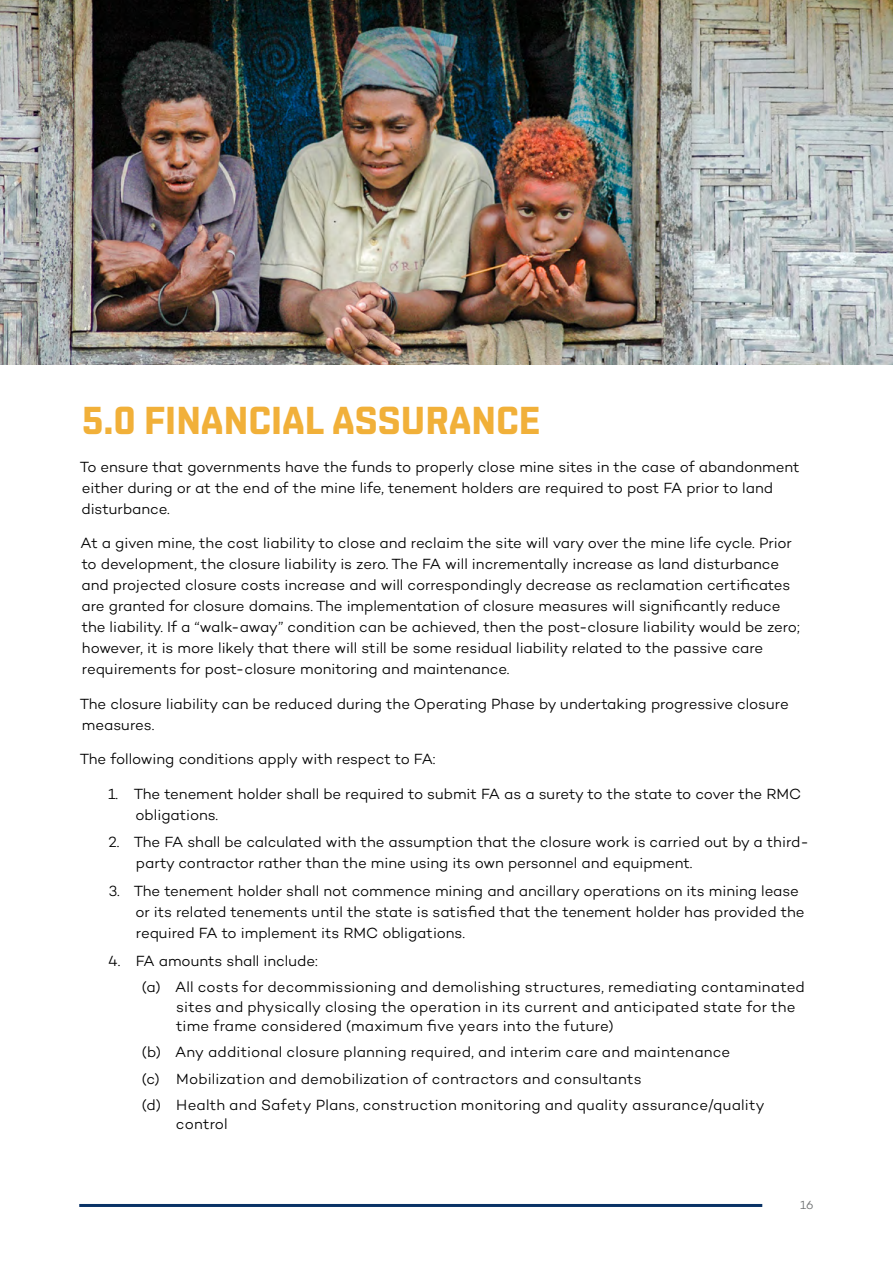
<style>
.page{position:relative;width:893px;height:1263px;background:#fff}
.page>*{position:absolute;margin:0;border:0;box-sizing:border-box;transform-origin:0 0}
.t1{font:700 39px "Shentox";color:#f1b039}
.t2{font:300 15px/21px "Campton";color:#000}
.t3{font:300 12px "Campton";color:#696c6d}
</style>
<div class="page">
<hr style="left:79px;top:1204px;width:683px;height:3px;background:#093266">
<img style="left:0;top:0;width:893px;height:365px">
<h1 class="t1" style="left:82px;top:398px;width:460px">5.0 FINANCIAL ASSURANCE</h1>
<p class="t2" style="left:80px;top:456px;width:721px">To ensure that governments have the funds to properly close mine sites in the case of abandonment either during or at the end of the mine life, tenement holders are required to post FA prior to land disturbance.</p>
<p class="t2" style="left:81px;top:532px;width:721px">At a given mine, the cost liability to close and reclaim the site will vary over the mine life cycle. Prior to development, the closure liability is zero. The FA will incrementally increase as land disturbance and projected closure costs increase and will correspondingly decrease as reclamation certificates are granted for closure domains. The implementation of closure measures will significantly reduce the liability. If a “walk-away” condition can be achieved, then the post-closure liability would be zero; however, it is more likely that there will still be some residual liability related to the passive care requirements for post-closure monitoring and maintenance.</p>
<p class="t2" style="left:80px;top:693px;width:710px">The closure liability can be reduced during the Operating Phase by undertaking progressive closure measures.</p>
<p class="t2" style="left:80px;top:748px;width:357px">The following conditions apply with respect to FA:</p>
<p class="t2" style="left:135px;top:783px;width:667px;text-indent:-27px">1. The tenement holder shall be required to submit FA as a surety to the state to cover the RMC obligations.</p>
<p class="t2" style="left:136px;top:831px;width:674px;text-indent:-28px">2. The FA shall be calculated with the assumption that the closure work is carried out by a third&shy;party contractor rather than the mine using its own personnel and equipment.</p>
<p class="t2" style="left:135px;top:880px;width:671px;text-indent:-27px">3. The tenement holder shall not commence mining and ancillary operations on its mining lease or its related tenements until the state is satisfied that the tenement holder has provided the required FA to implement its RMC obligations.</p>
<p class="t2" style="left:142px;top:947px;width:664px;line-height:26.2px;text-indent:-34px">4. FA amounts shall include:<br>(a) All costs for decommissioning and demolishing structures, remediating contaminated</p>
<p class="t2" style="left:176px;top:996px;width:621px;line-height:19.5px">sites and physically closing the operation in its current and anticipated state for the time frame considered (maximum five years into the future)</p>
<p class="t2" style="left:142px;top:1039px;width:624px;line-height:26.2px">(b) Any additional closure planning required, and interim care and maintenance<br>(c) Mobilization and demobilization of contractors and consultants<br>(d) Health and Safety Plans, construction monitoring and quality assurance/quality</p>
<p class="t2" style="left:176px;top:1113px;width:53px">control</p>
<p class="t3" style="left:800px;top:1197px;width:15px">16</p>
</div>
